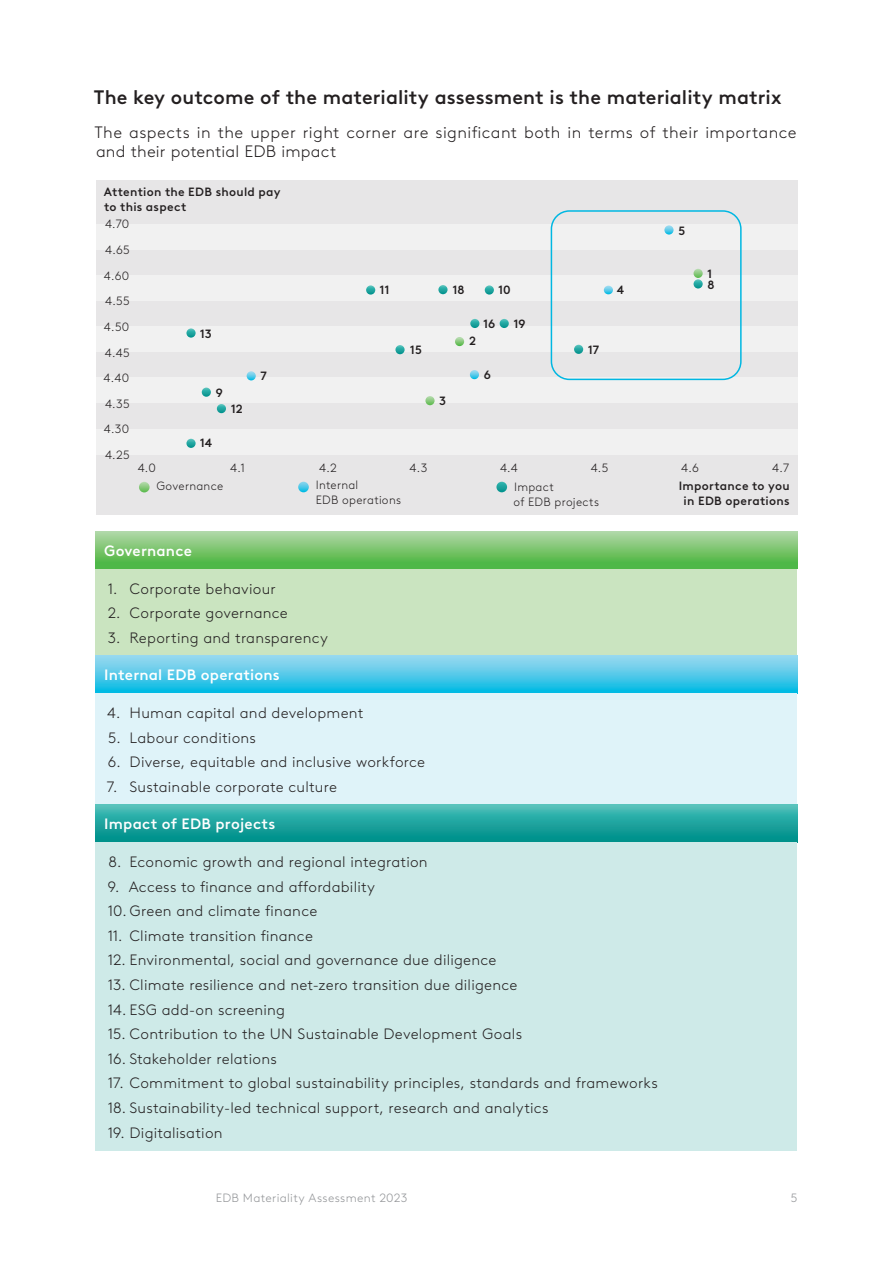
<style>
.page{position:relative;width:893px;height:1263px;background:#fff}
.page>*{position:absolute;margin:0;border:0;box-sizing:border-box;transform-origin:0 0}
.t1{font:500 19.5px "Brown LL Cyr";letter-spacing:.005em;color:#231f20}
.t2{font:300 16.5px/19.5px "Brown LL Cyr";letter-spacing:.025em;color:#231f20}
.t3{font:300 15px "Brown LL Cyr";letter-spacing:.015em;color:#231f20}
.t4{font:500 15px "Brown LL Cyr";letter-spacing:.015em;color:#fff}
.t5{font:300 12px/25.7px "Brown LL Cyr";letter-spacing:.025em;color:#231f20}
.t6{font:500 12px/15px "Brown LL Cyr";letter-spacing:.025em;color:#231f20}
.t7{font:300 12px "Brown LL Cyr";letter-spacing:.025em;color:#939598}
</style>
<div class="page">
<div style="left:96px;top:454px;width:701px;height:61px;background:#e7e6e7"></div>
<div style="left:96px;top:352px;width:701px;height:25px;background:#e7e6e7"></div>
<div style="left:96px;top:403px;width:701px;height:26px;background:#e7e6e7"></div>
<div style="left:96px;top:301px;width:701px;height:25px;background:#e7e6e7"></div>
<div style="left:96px;top:249px;width:701px;height:26px;background:#e7e6e7"></div>
<div style="left:96px;top:180px;width:701px;height:44px;background:#e7e6e7"></div>
<div style="left:96px;top:377px;width:701px;height:26px;background:#f1f1f1"></div>
<div style="left:96px;top:429px;width:701px;height:25px;background:#f1f1f1"></div>
<div style="left:96px;top:326px;width:701px;height:26px;background:#f1f1f1"></div>
<div style="left:96px;top:275px;width:701px;height:26px;background:#f1f1f1"></div>
<div style="left:96px;top:224px;width:701px;height:25px;background:#f1f1f1"></div>
<svg style="left:247px;top:371px;width:9px;height:9px"></svg>
<svg style="left:470px;top:370px;width:9px;height:9px"></svg>
<svg style="left:604px;top:286px;width:9px;height:8px"></svg>
<svg style="left:664px;top:225px;width:10px;height:10px"></svg>
<svg style="left:186px;top:328px;width:10px;height:10px"></svg>
<svg style="left:202px;top:388px;width:9px;height:9px"></svg>
<svg style="left:217px;top:404px;width:9px;height:9px"></svg>
<svg style="left:186px;top:439px;width:10px;height:9px"></svg>
<svg style="left:395px;top:345px;width:10px;height:9px"></svg>
<svg style="left:366px;top:285px;width:9px;height:10px"></svg>
<svg style="left:438px;top:285px;width:10px;height:9px"></svg>
<svg style="left:485px;top:285px;width:9px;height:10px"></svg>
<svg style="left:470px;top:319px;width:9px;height:9px"></svg>
<svg style="left:500px;top:319px;width:9px;height:9px"></svg>
<svg style="left:574px;top:345px;width:9px;height:9px"></svg>
<svg style="left:425px;top:396px;width:10px;height:9px"></svg>
<svg style="left:455px;top:337px;width:9px;height:9px"></svg>
<svg style="left:693px;top:269px;width:10px;height:19px"></svg>
<div style="left:551px;top:210px;width:191px;height:170px;border:2px solid #00b7e2;border-radius:18px"></div>
<svg style="left:139px;top:482px;width:11px;height:10px"></svg>
<svg style="left:298px;top:482px;width:11px;height:10px"></svg>
<svg style="left:496px;top:482px;width:11px;height:10px"></svg>
<div style="left:96px;top:531px;width:701px;height:38px;background:linear-gradient(to bottom,#b2d7a6,#45b43c)"></div>
<div style="left:96px;top:569px;width:701px;height:86px;background:#cae4c0"></div>
<div style="left:96px;top:655px;width:701px;height:38px;background:linear-gradient(to bottom,#a3daf0,#06bbe4)"></div>
<div style="left:96px;top:693px;width:701px;height:111px;background:#dff3f9"></div>
<div style="left:96px;top:804px;width:701px;height:38px;background:linear-gradient(to bottom,#50c1bb,#008e88)"></div>
<div style="left:96px;top:842px;width:701px;height:308px;background:#ceeae8"></div>
<h1 class="t1" style="left:94px;top:85px;width:689px">The key outcome of the materiality assessment is the materiality matrix</h1>
<p class="t2" style="left:94px;top:122px;width:704px">The aspects in the upper right corner are significant both in terms of their importance and their potential EDB impact</p>
<p class="t6" style="left:104px;top:185px;width:178px">Attention the EDB should pay to this aspect</p>
<p class="t5" style="left:103px;top:211px;width:28px;text-align:justify">4.70<br>4.65<br>4.60<br>4.55<br>4.50<br>4.45<br>4.40<br>4.35<br>4.30<br>4.25</p>
<p class="t6" style="left:679px;top:223px;width:8px">5</p>
<p class="t6" style="left:707px;top:269px;width:9px;line-height:10.5px">1<br>8</p>
<p class="t6" style="left:380px;top:283px;width:11px">11</p>
<p class="t6" style="left:453px;top:282px;width:13px">18</p>
<p class="t6" style="left:498px;top:282px;width:14px">10</p>
<p class="t6" style="left:617px;top:282px;width:9px">4</p>
<p class="t6" style="left:514px;top:316px;width:13px">19</p>
<p class="t6" style="left:483px;top:316px;width:13px">16</p>
<p class="t6" style="left:200px;top:326px;width:13px">13</p>
<p class="t6" style="left:469px;top:334px;width:8px">2</p>
<p class="t6" style="left:410px;top:342px;width:13px">15</p>
<p class="t6" style="left:588px;top:342px;width:13px">17</p>
<p class="t6" style="left:484px;top:367px;width:9px">6</p>
<p class="t6" style="left:261px;top:368px;width:8px">7</p>
<p class="t6" style="left:216px;top:385px;width:9px">9</p>
<p class="t6" style="left:439px;top:393px;width:8px">3</p>
<p class="t6" style="left:231px;top:401px;width:13px">12</p>
<p class="t6" style="left:200px;top:435px;width:14px">14</p>
<p class="t5" style="left:156px;top:473px;width:68px">Governance</p>
<p class="t5" style="left:316px;top:478px;width:87px;line-height:15px">Internal<br>EDB operations</p>
<p class="t5" style="left:514px;top:479px;width:87px;line-height:15px">Impact<br>of EDB projects</p>
<p class="t4" style="left:104px;top:541px;width:89px">Governance</p>
<p class="t3" style="left:108px;top:579px;width:169px">1. Corporate behaviour</p>
<p class="t3" style="left:108px;top:604px;width:182px">2. Corporate governance</p>
<p class="t3" style="left:108px;top:629px;width:222px">3. Reporting and transparency</p>
<p class="t4" style="left:104px;top:666px;width:177px">Internal EDB operations</p>
<p class="t3" style="left:107px;top:704px;width:258px">4. Human capital and development</p>
<p class="t3" style="left:108px;top:728px;width:149px">5. Labour conditions</p>
<p class="t3" style="left:108px;top:753px;width:319px">6. Diverse, equitable and inclusive workforce</p>
<p class="t3" style="left:107px;top:778px;width:231px">7. Sustainable corporate culture</p>
<p class="t4" style="left:104px;top:815px;width:173px">Impact of EDB projects</p>
<p class="t3" style="left:108px;top:853px;width:321px">8. Economic growth and regional integration</p>
<p class="t3" style="left:108px;top:877px;width:269px">9. Access to finance and affordability</p>
<p class="t3" style="left:108px;top:902px;width:211px">10. Green and climate finance</p>
<p class="t3" style="left:108px;top:927px;width:206px">11. Climate transition finance</p>
<p class="t3" style="left:108px;top:951px;width:390px">12. Environmental, social and governance due diligence</p>
<p class="t3" style="left:108px;top:976px;width:411px">13. Climate resilience and net-zero transition due diligence</p>
<p class="t3" style="left:108px;top:1000px;width:179px">14. ESG add-on screening</p>
<p class="t3" style="left:108px;top:1025px;width:415px">15. Contribution to the UN Sustainable Development Goals</p>
<p class="t3" style="left:108px;top:1050px;width:170px">16. Stakeholder relations</p>
<p class="t3" style="left:108px;top:1074px;width:551px">17. Commitment to global sustainability principles, standards and frameworks</p>
<p class="t3" style="left:108px;top:1099px;width:442px">18. Sustainability-led technical support, research and analytics</p>
<p class="t3" style="left:108px;top:1123px;width:116px">19. Digitalisation</p>
<p class="t5" style="left:138px;top:455px;width:20px">4.0</p>
<p class="t5" style="left:230px;top:455px;width:16px">4.1</p>
<p class="t5" style="left:319px;top:455px;width:19px">4.2</p>
<p class="t5" style="left:410px;top:455px;width:19px">4.3</p>
<p class="t5" style="left:500px;top:455px;width:19px">4.4</p>
<p class="t5" style="left:591px;top:455px;width:19px">4.5</p>
<p class="t5" style="left:681px;top:455px;width:19px">4.6</p>
<p class="t5" style="left:772px;top:455px;width:18px">4.7</p>
<p class="t6" style="left:679px;top:478px;width:112px;text-align:center">Importance to you in EDB operations</p>
<p class="t7" style="left:216px;top:1191px;width:193px">EDB Materiality Assessment 2023</p>
<p class="t7" style="left:791px;top:1191px;width:8px">5</p>
</div>
